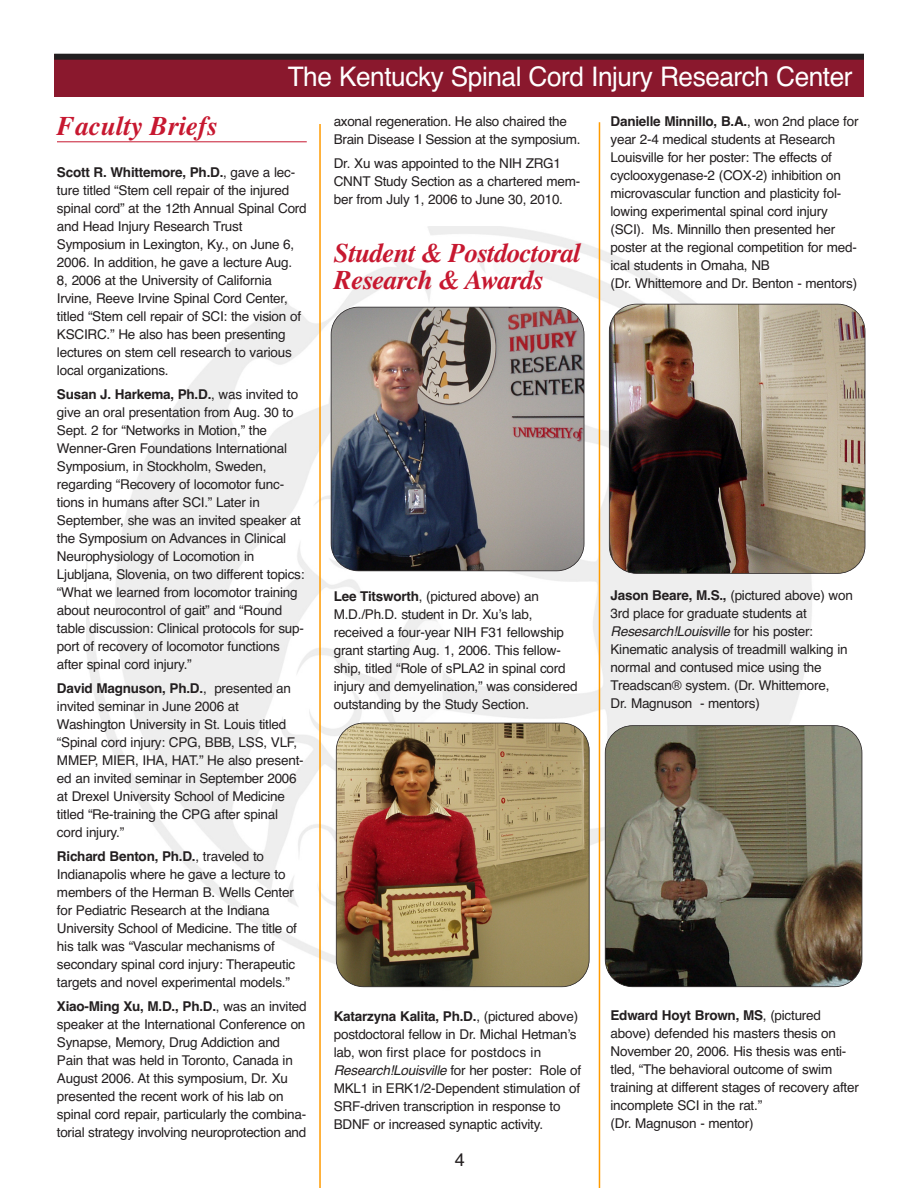
<style>
.page{position:relative;width:918px;height:1188px;background:#fff}
.page>*{position:absolute;margin:0;border:0;box-sizing:border-box;transform-origin:0 0}
.t1{font:27px "Helvetica";letter-spacing:-.015em;color:#fff}
.t2{font:italic 700 27px/27px "Times";letter-spacing:-.025em;color:#c71830}
.t3{font:italic 700 27px "Times";color:#c71830}
.t4{font:18px "Helvetica";color:#231f20}
.t5{font:13.5px/18px "Helvetica";letter-spacing:-.015em;color:#231f20}
.s1{font-weight:700}
.s2{font-style:italic}
</style>
<div class="page">
<div style="left:54px;top:55px;width:810px;height:42px;background:#8a182d"></div>
<div style="left:54px;top:54px;width:810px;height:6px;background:#231f20"></div>
<img style="left:87px;top:227px;width:761px;height:873px">
<hr style="left:319px;top:124px;width:2px;height:1064px;background:#ff9b00">
<hr style="left:599px;top:122px;width:1px;height:1066px;background:#ff9b00">
<hr style="left:57px;top:141px;width:250px;height:1px;background:#c71830">
<img style="left:331px;top:307px;width:253px;height:264px;border-radius:27px">
<div style="left:331px;top:307px;width:253px;height:264px;border:2px solid #231f20;border-radius:28px"></div>
<img style="left:336px;top:723px;width:253px;height:264px;border-radius:27px">
<div style="left:336px;top:723px;width:254px;height:264px;border:2px solid #231f20;border-radius:28px"></div>
<img style="left:609px;top:304px;width:256px;height:269px;border-radius:27px">
<div style="left:609px;top:304px;width:256px;height:270px;border:2px solid #231f20;border-radius:28px"></div>
<img style="left:605px;top:726px;width:257px;height:261px;border-radius:27px">
<div style="left:605px;top:725px;width:257px;height:262px;border:2px solid #231f20;border-radius:28px"></div>
<h1 class="t1" style="left:288px;top:67px;width:566px">The Kentucky Spinal Cord Injury Research Center</h1>
<h2 class="t3" style="left:57px;top:116px;width:162px">Faculty Briefs</h2>
<p class="t5" style="left:57px;top:165px;width:251px"><span class="s1">Scott R. Whittemore, Ph.D.</span>, gave a lec&shy;ture titled “Stem cell repair of the injured spinal cord” at the 12th Annual Spinal Cord and Head Injury Research Trust Symposium in Lexington, Ky., on June 6, 2006. In addition, he gave a lecture Aug.<br>8, 2006 at the University of California Irvine, Reeve Irvine Spinal Cord Center, titled “Stem cell repair of SCI: the vision of KSCIRC.” He also has been presenting lectures on stem cell research to various local organizations.</p>
<p class="t5" style="left:57px;top:387px;width:249px"><span class="s1">Susan J. Harkema, Ph.D.</span>, was invited to give an oral presentation from Aug. 30 to Sept. 2 for “Networks in Motion,” the Wenner-Gren Foundations International Symposium, in Stockholm, Sweden, regarding “Recovery of locomotor func&shy;tions in humans after SCI.” Later in September, she was an invited speaker at the Symposium on Advances in Clinical Neurophysiology of Locomotion in Ljubljana, Slovenia, on two different topics: “What we learned from locomotor training about neurocontrol of gait” and “Round table discussion: Clinical protocols for sup&shy;port of recovery of locomotor functions after spinal cord injury.”</p>
<p class="t5" style="left:57px;top:681px;width:248px"><span class="s1">David Magnuson, Ph.D.</span>, presented an invited seminar in June 2006 at Washington University in St. Louis titled “Spinal cord injury: CPG, BBB, LSS, VLF, MMEP, MIER, IHA, HAT.” He also present&shy;ed an invited seminar in September 2006 at Drexel University School of Medicine titled “Re-training the CPG after spinal cord injury.”</p>
<p class="t5" style="left:57px;top:849px;width:242px"><span class="s1">Richard Benton, Ph.D.</span>, traveled to Indianapolis where he gave a lecture to members of the Herman B. Wells Center for Pediatric Research at the Indiana University School of Medicine. The title of his talk was “Vascular mechanisms of secondary spinal cord injury: Therapeutic targets and novel experimental models.”</p>
<p class="t5" style="left:57px;top:999px;width:251px"><span class="s1">Xiao-Ming Xu, M.D., Ph.D.</span>, was an invited speaker at the International Conference on Synapse, Memory, Drug Addiction and Pain that was held in Toronto, Canada in August 2006. At this symposium, Dr. Xu presented the recent work of his lab on spinal cord repair, particularly the combina&shy;torial strategy involving neuroprotection and</p>
<p class="t5" style="left:334px;top:114px;width:248px">axonal regeneration. He also chaired the<br>Brain Disease I Session at the symposium.</p>
<p class="t5" style="left:334px;top:156px;width:248px">Dr. Xu was appointed to the NIH ZRG1<br>CNNT Study Section as a chartered mem&shy;ber from July 1, 2006 to June 30, 2010.</p>
<h2 class="t2" style="left:334px;top:241px;width:248px">Student &amp; Postdoctoral<br>Research &amp; Awards</h2>
<p class="t5" style="left:334px;top:588px;width:245px"><span class="s1">Lee Titsworth</span>, (pictured above) an M.D./Ph.D. student in Dr. Xu’s lab, received a four-year NIH F31 fellowship grant starting Aug. 1, 2006. This fellow&shy;ship, titled “Role of sPLA2 in spinal cord injury and demyelination,” was considered outstanding by the Study Section.</p>
<p class="t5" style="left:334px;top:1008px;width:249px"><span class="s1">Katarzyna Kalita, Ph.D.</span>, (pictured above) postdoctoral fellow in Dr. Michal Hetman’s lab, won first place for postdocs in <span class="s2">Research!Louisville</span> fo r h e r p o st e r : R o l e of MKL1 in ERK1/2-Dependent stimulation of SRF-driven transcription in response to BDNF or increased synaptic activity.</p>
<p class="t4" style="left:455px;top:1153px;width:12px">4</p>
<p class="t5" style="left:611px;top:114px;width:250px"><span class="s1">Danielle Minnillo, B.A.</span>, won 2nd place for year 2-4 medical students at Research Louisville for her poster: The effects of cyclooxygenase-2 (COX-2) inhibition on microvascular function and plasticity fol&shy;lowing experimental spinal cord injury (SCI). Ms. Minnillo then presented her poster at the regional competition for med&shy;ical students in Omaha, NB<br>(Dr. Whittemore and Dr. Benton - mentors)</p>
<p class="t5" style="left:611px;top:588px;width:244px"><span class="s1">Jason Beare, M.S.,</span> (pictured above) won 3rd place for graduate students at <span class="s2">Resesarch!Louisville</span> f o r h i s p o s t e r :<br>Kinematic analysis of treadmill walking in normal and contused mice using the Treadscan® system. (Dr. Whittemore,<br>Dr. Magnuson - mentors)</p>
<p class="t5" style="left:611px;top:1008px;width:250px"><span class="s1">Edward Hoyt Brown, MS</span>, (pictured above) defended his masters thesis on November 20, 2006. His thesis was enti&shy;tled, “The behavioral outcome of swim training at different stages of recovery after incomplete SCI in the rat.”<br>(Dr. Magnuson - mentor)</p>
</div>
